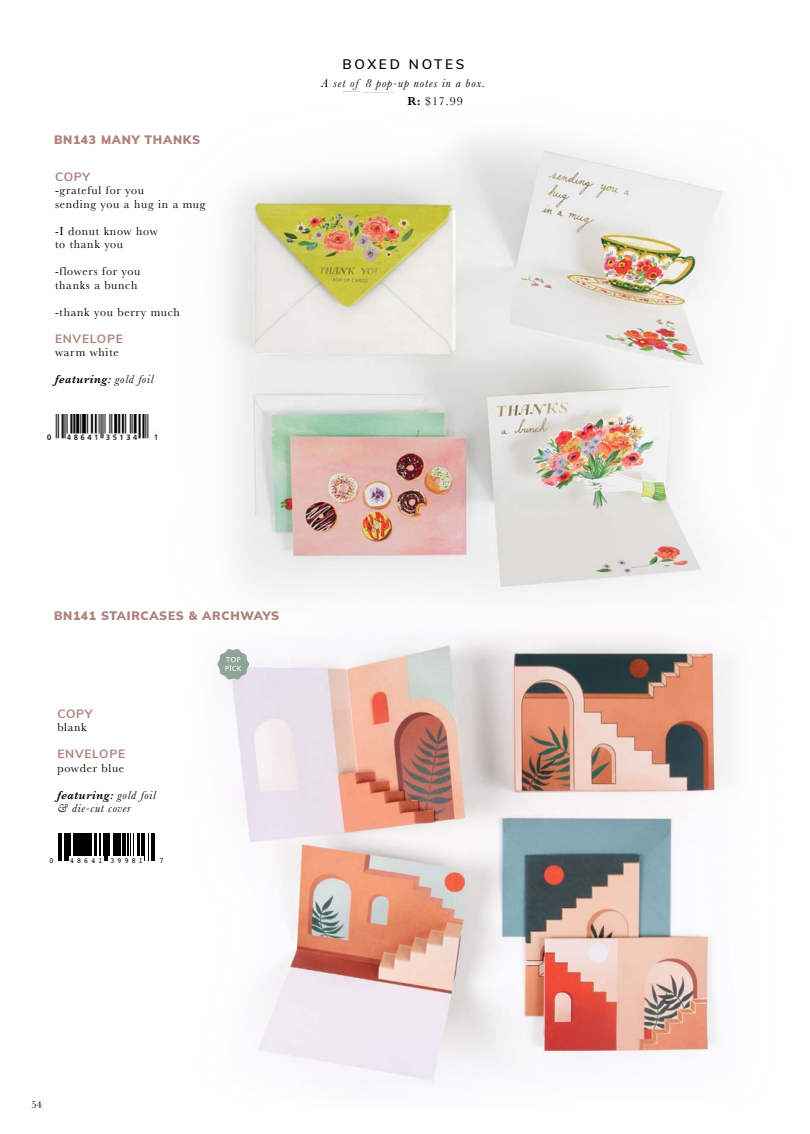
<style>
.page{position:relative;width:810px;height:1134px;background:#fff}
.page>*{position:absolute;margin:0;border:0;box-sizing:border-box;transform-origin:0 0}
.t1{font:600 13.5px "Muli";letter-spacing:.2em;color:#000}
.t2{font:12px/13.5px "Baskerville";letter-spacing:.06em;color:#000}
.t3{font:italic 12px/18px "Baskerville";letter-spacing:.075em;color:#000}
.t4{font:900 12px "Muli";letter-spacing:.06em;color:#af817f}
.t5{font:700 12px "Muli";letter-spacing:.06em;color:#af817f}
.t6{font:italic 600 12px "Baskerville";letter-spacing:.04em;color:#000}
.t7{font:10.5px "Baskerville";color:#000}
.t8{font:7.8px "Frutiger";color:#000}
.t9{font:7.5px "Frutiger";letter-spacing:.335em;color:#000}
.s1{font-weight:400}
.s2{font-weight:600;font-style:normal}
.s3{font-style:normal}
.s4{font-weight:600}
</style>
<div class="page">
<img style="left:224px;top:91px;width:499px;height:502px">
<img style="left:48px;top:414px;width:108px;height:26px">
<img style="left:231px;top:635px;width:499px;height:446px">
<svg style="left:58px;top:834px;width:3px;height:27px"></svg>
<hr style="left:64px;top:834px;width:2px;height:27px;background:#000">
<svg style="left:67px;top:834px;width:3px;height:27px"></svg>
<hr style="left:73px;top:834px;width:2px;height:22px;background:#000">
<hr style="left:76px;top:834px;width:2px;height:22px;background:#000">
<hr style="left:79px;top:834px;width:4px;height:22px;background:#000">
<svg style="left:84px;top:834px;width:1px;height:22px"></svg>
<hr style="left:86px;top:834px;width:4px;height:22px;background:#000">
<svg style="left:91px;top:834px;width:1px;height:22px"></svg>
<hr style="left:95px;top:834px;width:2px;height:22px;background:#000">
<hr style="left:99px;top:834px;width:2px;height:22px;background:#000">
<svg style="left:103px;top:834px;width:18px;height:27px"></svg>
<hr style="left:123px;top:834px;width:3px;height:22px;background:#000">
<svg style="left:127px;top:834px;width:7px;height:22px"></svg>
<hr style="left:137px;top:834px;width:2px;height:22px;background:#000">
<hr style="left:141px;top:834px;width:2px;height:22px;background:#000">
<svg style="left:144px;top:834px;width:10px;height:27px"></svg>
<svg style="left:217px;top:649px;width:32px;height:31px"></svg>
<div style="left:342px;top:93px;width:17px;height:18px;background:#fff"></div>
<div style="left:362px;top:94px;width:32px;height:17px;background:#fff"></div>
<p class="t4" style="left:54px;top:130px;width:148px">BN143 MANY THANKS</p>
<p class="t5" style="left:55px;top:168px;width:37px">COPY</p>
<p class="t2" style="left:55px;top:184px;width:152px">-grateful for you<br>sending you a hug in a mug</p>
<p class="t2" style="left:55px;top:224px;width:105px">-I donut know how to thank you</p>
<p class="t2" style="left:55px;top:265px;width:87px">-flowers for you thanks a bunch</p>
<p class="t2" style="left:55px;top:305px;width:126px">-thank you berry much</p>
<p class="t5" style="left:55px;top:330px;width:69px">ENVELOPE</p>
<p class="t2" style="left:55px;top:346px;width:65px">warm white</p>
<p class="t6" style="left:55px;top:371px;width:100px">featuring: <span class="s1">gold foil</span></p>
<p class="t1" style="left:343px;top:54px;width:123px">BOXED NOTES</p>
<p class="t3" style="left:407px;top:74px;width:79px;text-indent:-86px">A set of 8 pop-up notes in a box.<br><span class="s2">R:</span> <span class="s3">$17.99</span></p>
<p class="t4" style="left:54px;top:607px;width:227px">BN141 STAIRCASES &amp; ARCHWAYS</p>
<p class="t5" style="left:57px;top:705px;width:37px">COPY</p>
<p class="t2" style="left:57px;top:721px;width:31px">blank</p>
<p class="t5" style="left:57px;top:745px;width:69px">ENVELOPE</p>
<p class="t2" style="left:57px;top:762px;width:68px">powder blue</p>
<p class="t3" style="left:57px;top:788px;width:100px;line-height:13.5px"><span class="s4">featuring:</span> gold foil &amp; die-cut cover</p>
<p class="t8" style="left:49px;top:854px;width:6px">0</p>
<p class="t9" style="left:70px;top:855px;width:75px">48641 39981</p>
<p class="t8" style="left:159px;top:854px;width:6px">7</p>
<p class="t7" style="left:32px;top:1098px;width:12px">54</p>
</div>
